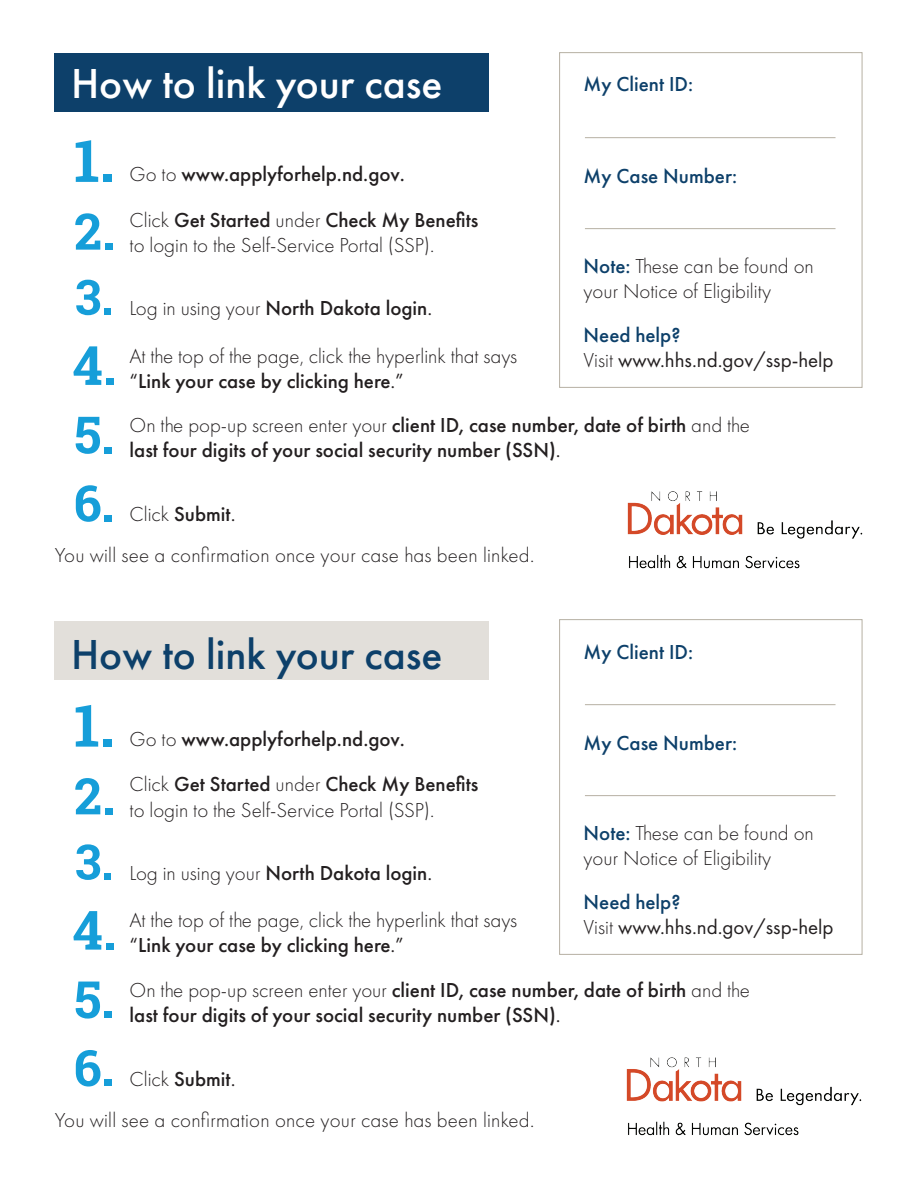
<style>
.page{position:relative;width:918px;height:1188px;background:#fff}
.page>*{position:absolute;margin:0;border:0;box-sizing:border-box;transform-origin:0 0}
.t1{font:500 43.5px "Futura PT";color:#fff}
.t2{font:500 43.5px "Futura PT";color:#0d406a}
.t3{font:300 21px/25.2px "Futura PT";color:#231f20}
.t4{font:500 21px/25.2px "Futura PT";color:#231f20}
.t5{font:21px/25.2px "Futura PT";color:#231f20}
.t6{font:500 21px "Futura PT";color:#0d406a}
.s1{font-weight:300}
.s2{font-weight:500}
.s3{font-weight:400}
.s4{font-weight:500;color:#0d406a}
</style>
<div class="page">
<div style="left:54px;top:53px;width:434px;height:58px;background:#0d406a"></div>
<div style="left:559px;top:52px;width:303px;height:336px;border:1px solid #b6b0a3"></div>
<svg style="left:76px;top:417px;width:24px;height:37px"></svg>
<div style="left:105px;top:447px;width:7px;height:6px;background:#169ed9"></div>
<svg style="left:76px;top:485px;width:24px;height:37px"></svg>
<div style="left:105px;top:515px;width:7px;height:6px;background:#169ed9"></div>
<svg style="left:73px;top:346px;width:29px;height:39px"></svg>
<div style="left:106px;top:378px;width:8px;height:7px;background:#169ed9"></div>
<svg style="left:76px;top:280px;width:24px;height:35px"></svg>
<div style="left:104px;top:309px;width:7px;height:6px;background:#169ed9"></div>
<svg style="left:75px;top:213px;width:25px;height:37px"></svg>
<div style="left:105px;top:243px;width:7px;height:7px;background:#169ed9"></div>
<svg style="left:76px;top:140px;width:22px;height:42px"></svg>
<div style="left:104px;top:175px;width:8px;height:7px;background:#169ed9"></div>
<svg style="left:76px;top:982px;width:24px;height:37px"></svg>
<div style="left:105px;top:1012px;width:7px;height:6px;background:#169ed9"></div>
<svg style="left:76px;top:1050px;width:24px;height:37px"></svg>
<div style="left:105px;top:1080px;width:7px;height:6px;background:#169ed9"></div>
<svg style="left:73px;top:911px;width:29px;height:39px"></svg>
<div style="left:106px;top:943px;width:8px;height:7px;background:#169ed9"></div>
<svg style="left:76px;top:844px;width:24px;height:36px"></svg>
<div style="left:104px;top:873px;width:7px;height:6px;background:#169ed9"></div>
<svg style="left:75px;top:778px;width:25px;height:36px"></svg>
<div style="left:105px;top:808px;width:7px;height:6px;background:#169ed9"></div>
<svg style="left:76px;top:705px;width:22px;height:42px"></svg>
<div style="left:104px;top:739px;width:8px;height:8px;background:#169ed9"></div>
<hr style="left:585px;top:137px;width:251px;height:1px;background:#b6b0a3">
<hr style="left:585px;top:228px;width:251px;height:1px;background:#b6b0a3">
<div style="left:559px;top:619px;width:303px;height:336px;border:1px solid #b6b0a3"></div>
<hr style="left:585px;top:704px;width:251px;height:1px;background:#b6b0a3">
<hr style="left:585px;top:795px;width:251px;height:1px;background:#b6b0a3">
<img style="left:627px;top:491px;width:236px;height:78px">
<div style="left:54px;top:621px;width:434px;height:58px;background:#e2dfda"></div>
<img style="left:626px;top:1057px;width:236px;height:79px">
<h1 class="t1" style="left:71px;top:57px;width:373px">How to link your case</h1>
<p class="t4" style="left:130px;top:161px;width:277px"><span class="s1">Go to</span> www.applyforhelp.nd.gov.</p>
<p class="t3" style="left:130px;top:207px;width:350px">Click <span class="s2">Get Started</span> under <span class="s2">Check My Benefits </span>to login to the Self-Service Portal (SSP).</p>
<p class="t4" style="left:130px;top:295px;width:304px"><span class="s1">Log in using your</span> North Dakota login<span class="s3">.</span></p>
<p class="t3" style="left:130px;top:343px;width:389px">At the top of the page, click the hyperlink that says <span class="s3">“</span><span class="s2">Link your case by clicking here</span><span class="s3">.”</span></p>
<p class="t6" style="left:584px;top:72px;width:111px">My Client ID:</p>
<p class="t6" style="left:584px;top:164px;width:155px">My Case Number:</p>
<p class="t3" style="left:584px;top:254px;width:232px"><span class="s4">Note:</span> These can be found on your Notice of Eligibility</p>
<p class="t5" style="left:584px;top:323px;width:252px"><span class="s4">Need help?<br></span><span class="s1">Visit</span> www.hhs.nd.gov/ssp-help</p>
<p class="t4" style="left:130px;top:413px;width:622px"><span class="s1">On the pop-up screen enter your</span> client ID, case number, date of birth <span class="s1">and the </span>last four digits of your social security number (SSN)<span class="s3">.</span></p>
<p class="t4" style="left:130px;top:502px;width:107px"><span class="s1">Click</span> Submit<span class="s3">.</span></p>
<p class="t3" style="left:55px;top:543px;width:481px">You will see a confirmation once your case has been linked.</p>
<h1 class="t2" style="left:71px;top:628px;width:373px">How to link your case</h1>
<p class="t4" style="left:130px;top:726px;width:277px"><span class="s1">Go to</span> www.applyforhelp.nd.gov.</p>
<p class="t3" style="left:130px;top:772px;width:350px">Click <span class="s2">Get Started</span> under <span class="s2">Check My Benefits </span>to login to the Self-Service Portal (SSP).</p>
<p class="t4" style="left:130px;top:860px;width:304px"><span class="s1">Log in using your</span> North Dakota login<span class="s3">.</span></p>
<p class="t3" style="left:130px;top:908px;width:389px">At the top of the page, click the hyperlink that says <span class="s3">“</span><span class="s2">Link your case by clicking here</span><span class="s3">.”</span></p>
<p class="t6" style="left:584px;top:639px;width:111px">My Client ID:</p>
<p class="t6" style="left:584px;top:731px;width:155px">My Case Number:</p>
<p class="t3" style="left:584px;top:821px;width:232px"><span class="s4">Note:</span> These can be found on your Notice of Eligibility</p>
<p class="t5" style="left:584px;top:890px;width:252px"><span class="s4">Need help?<br></span><span class="s1">Visit</span> www.hhs.nd.gov/ssp-help</p>
<p class="t4" style="left:130px;top:977px;width:622px"><span class="s1">On the pop-up screen enter your</span> client ID, case number, date of birth <span class="s1">and the </span>last four digits of your social security number (SSN)<span class="s3">.</span></p>
<p class="t4" style="left:130px;top:1066px;width:107px"><span class="s1">Click</span> Submit<span class="s3">.</span></p>
<p class="t3" style="left:55px;top:1108px;width:481px">You will see a confirmation once your case has been linked.</p>
</div>
